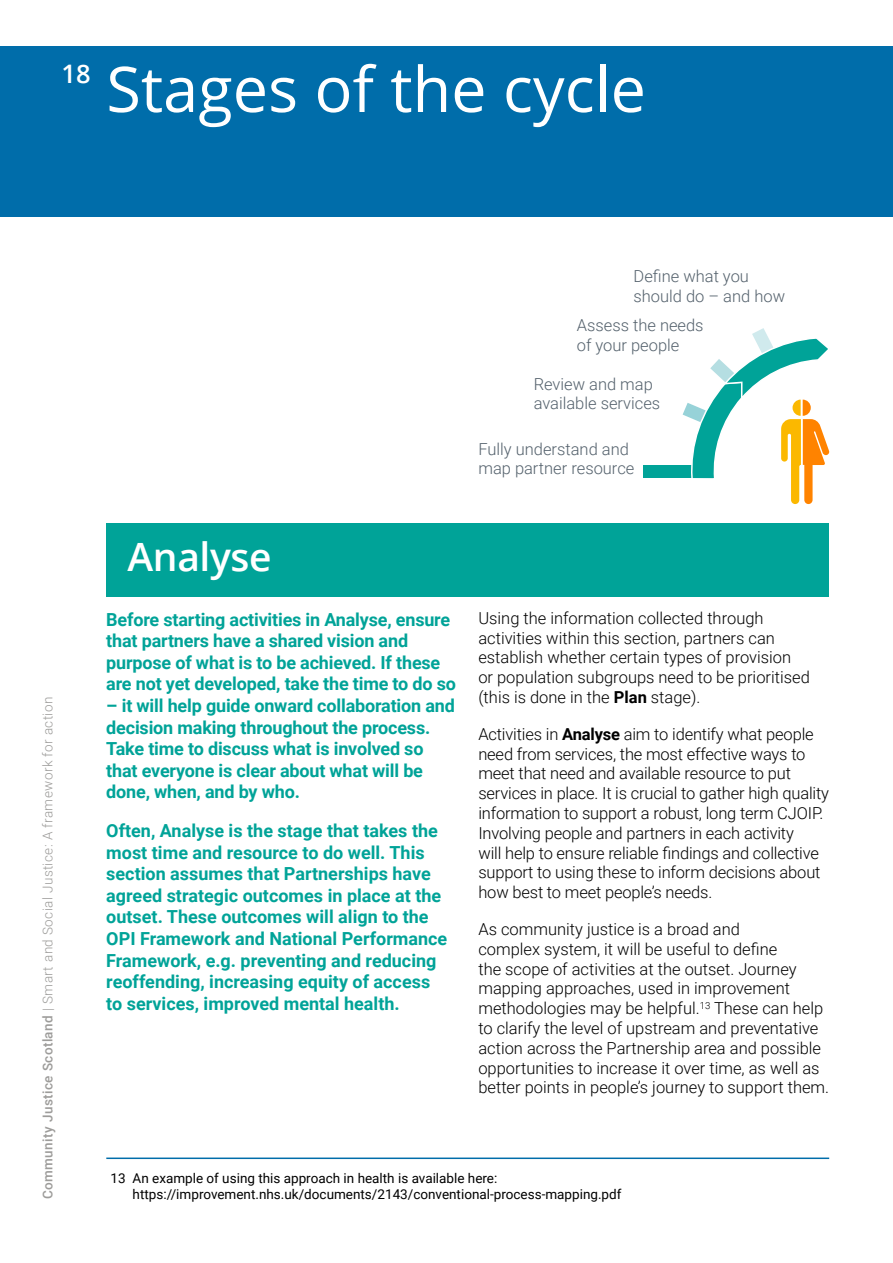
<style>
.page{position:relative;width:893px;height:1263px;background:#fff}
.page>*{position:absolute;margin:0;border:0;box-sizing:border-box;transform-origin:0 0}
.t1{font:63px "Open Sans";color:#fff}
.t2{font:600 39px "Open Sans";letter-spacing:-.01em;color:#fff}
.t3{font:600 25.5px "Open Sans";color:#fff}
.t4{font:700 18px/21.6px "Roboto";letter-spacing:-.01em;color:#00a398}
.t5{font:300 16.5px/19.8px "Roboto";color:#000}
.t6{font:300 16.5px/19.8px "Roboto";color:#54616c}
.t7{font:13.5px/16.2px "Roboto";color:#000}
.t8{font:300 13.5px "Roboto";letter-spacing:.03em;color:#9d9c9a}
.s1{font-weight:500}
.s2{font-weight:700}
</style>
<div class="page">
<div style="left:0;top:46px;width:893px;height:170px;background:#006daa"></div>
<div style="left:106px;top:523px;width:723px;height:73px;background:#00a398"></div>
<hr style="left:106px;top:1157px;width:723px;height:2px;background:#006daa">
<div style="left:643px;top:465px;width:50px;height:13px;background:#00a398"></div>
<svg style="left:683px;top:328px;width:147px;height:176px"></svg>
<h3 class="t3" style="left:62px;top:57px;width:31px">18</h3>
<h1 class="t1" style="left:106px;top:46px;width:541px">Stages of the cycle</h1>
<p class="t8" style="left:38px;top:1199px;width:504px;rotate:-90deg"><span class="s1">Community Justice Scotland</span> | Smart and Social Justice: A framework for action</p>
<p class="t6" style="left:633px;top:265px;width:153px">Define what you should do – and how</p>
<p class="t6" style="left:577px;top:315px;width:128px">Assess the needs of your people</p>
<p class="t6" style="left:534px;top:373px;width:128px">Review and map available services</p>
<p class="t6" style="left:478px;top:438px;width:158px">Fully understand and map partner resource</p>
<h2 class="t2" style="left:128px;top:530px;width:146px">Analyse</h2>
<p class="t4" style="left:106px;top:608px;width:351px">Before starting activities in Analyse, ensure that partners have a shared vision and purpose of what is to be achieved. If these are not yet developed, take the time to do so</p>
<p class="t4" style="left:106px;top:694px;width:350px">– it will help guide onward collaboration and decision making throughout the process.<br>Take time to discuss what is involved so that everyone is clear about what will be done, when, and by who.</p>
<p class="t4" style="left:106px;top:819px;width:343px">Often, Analyse is the stage that takes the most time and resource to do well. This section assumes that Partnerships have agreed strategic outcomes in place at the outset. These outcomes will align to the OPI Framework and National Performance Framework, e.g. preventing and reducing reoffending, increasing equity of access to services, improved mental health.</p>
<p class="t5" style="left:478px;top:607px;width:333px">Using the information collected through activities within this section, partners can establish whether certain types of provision or population subgroups need to be prioritised (this is done in the <span class="s2">Plan</span> stage).</p>
<p class="t5" style="left:478px;top:723px;width:352px">Activities in <span class="s2">Analyse</span> aim to identify what people need from services, the most effective ways to meet that need and available resource to put services in place. It is crucial to gather high quality information to support a robust, long term CJOIP.<br>Involving people and partners in each activity<br>will help to ensure reliable findings and collective support to using these to inform decisions about how best to meet people’s needs.</p>
<p class="t5" style="left:478px;top:919px;width:352px">As community justice is a broad and<br>complex system, it will be useful to define<br>the scope of activities at the outset. Journey mapping approaches, used in improvement methodologies may be helpful.<sup>13</sup> These can help to clarify the level of upstream and preventative action across the Partnership area and possible opportunities to increase it over time, as well as better points in people’s journey to support them.</p>
<p class="t7" style="left:133px;top:1169px;width:490px;text-indent:-22px">13 An example of using this approach in health is available here: https://improvement.nhs.uk/documents/2143/conventional-process-mapping.pdf</p>
</div>
